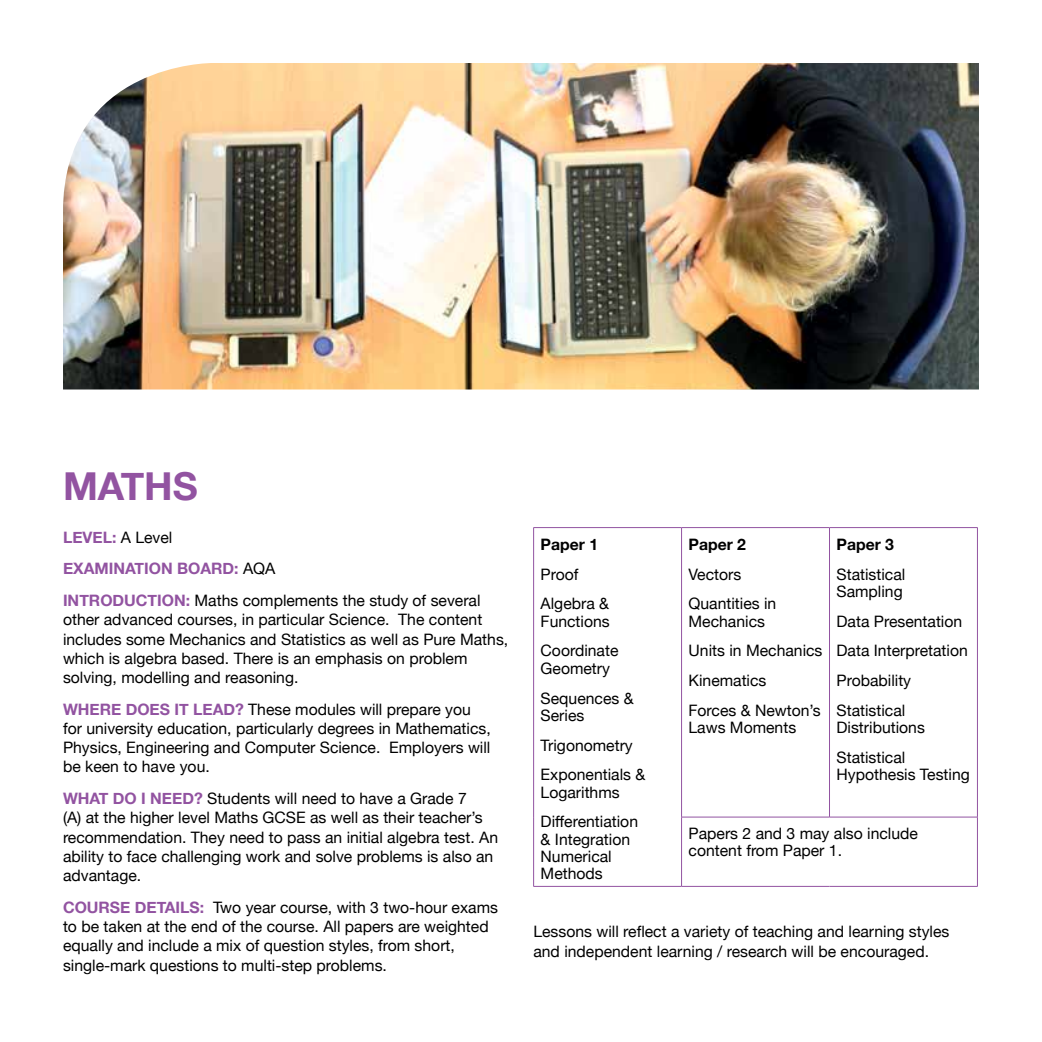
<style>
.page{position:relative;width:1042px;height:1042px;background:#fff}
.page>*{position:absolute;margin:0;border:0;box-sizing:border-box;transform-origin:0 0}
.t1{font:700 38.5px "Helvetica Neue";color:#9253a1}
.t2{font:15.75px/19.2px "Helvetica Neue";color:#000}
.t3{font:700 15.75px/31.7px "Helvetica Neue";color:#9253a1}
.t4{font:700 15.75px "Helvetica Neue";color:#000}
.s1{font-weight:400;color:#000}
.s2{font-weight:700;color:#9253a1}
</style>
<div class="page">
<img style="left:63px;top:63px;width:916px;height:326px">
<hr style="left:533px;top:527px;width:148px;height:1px;background:#9253a1">
<hr style="left:533px;top:528px;width:1px;height:289px;background:#9253a1">
<hr style="left:533px;top:817px;width:1px;height:69px;background:#9253a1">
<hr style="left:533px;top:886px;width:148px;height:1px;background:#9253a1">
<hr style="left:681px;top:527px;width:148px;height:1px;background:#9253a1">
<hr style="left:681px;top:528px;width:1px;height:289px;background:#9253a1">
<hr style="left:829px;top:527px;width:148px;height:1px;background:#9253a1">
<hr style="left:829px;top:528px;width:1px;height:289px;background:#9253a1">
<hr style="left:977px;top:528px;width:1px;height:289px;background:#9253a1">
<hr style="left:681px;top:817px;width:148px;height:1px;background:#9253a1">
<hr style="left:681px;top:817px;width:1px;height:69px;background:#9253a1">
<hr style="left:829px;top:817px;width:148px;height:1px;background:#9253a1">
<hr style="left:977px;top:817px;width:1px;height:69px;background:#9253a1">
<hr style="left:681px;top:886px;width:148px;height:1px;background:#9253a1">
<hr style="left:829px;top:886px;width:148px;height:1px;background:#9253a1">
<h1 class="t1" style="left:63px;top:456px;width:134px">MATHS</h1>
<p class="t3" style="left:63px;top:522px;width:111px">LEVEL: <span class="s1">A Level<br></span>EXAM</p>
<p class="t3" style="left:109px;top:553px;width:16px">INAT</p>
<p class="t3" style="left:144px;top:553px;width:133px">ION BOARD: <span class="s1">AQA</span></p>
<p class="t3" style="left:63px;top:585px;width:39px">INTRODU</p>
<p class="t2" style="left:63px;top:592px;width:447px;text-indent:73px"><span class="s2">CTION:</span> Maths complements the study of several other advanced courses, in particular Science. The content includes some Mechanics and Statistics as well as Pure Maths, which is algebra based. There is an emphasis on problem solving, modelling and reasoning.</p>
<p class="t3" style="left:63px;top:694px;width:38px">WHERE</p>
<p class="t3" style="left:126px;top:694px;width:12px">DOES</p>
<p class="t2" style="left:63px;top:700px;width:429px;text-indent:111px"><span class="s2">IT LEAD?</span> These modules will prepare you for university education, particularly degrees in Mathematics, Physics, Engineering and Computer Science. Employers will be keen to have you.</p>
<p class="t3" style="left:63px;top:783px;width:111px">WHAT DO I NEED</p>
<p class="t2" style="left:63px;top:790px;width:436px;text-indent:131px"><span class="s2">?</span> Students will need to have a Grade 7<br>(A) at the higher level Maths GCSE as well as their teacher’s recommendation. They need to pass an initial algebra test. An ability to face challenging work and solve problems is also an advantage.</p>
<p class="t3" style="left:63px;top:892px;width:24px">COURSE</p>
<p class="t2" style="left:63px;top:898px;width:436px;text-indent:72px"><span class="s2">DETAILS:</span> Two year course, with 3 two-hour exams to be taken at the end of the course. All papers are weighted equally and include a mix of question styles, from short, single-mark questions to multi-step problems.</p>
<p class="t4" style="left:540px;top:532px;width:59px">PAPER 1</p>
<p class="t2" style="left:540px;top:560px;width:70px;line-height:29.8px">Proof<br>Algebra &amp;</p>
<p class="t2" style="left:540px;top:607px;width:79px;line-height:29.8px">Functions<br>Coordinate</p>
<p class="t2" style="left:540px;top:654px;width:95px;line-height:29.8px">Geometry<br>Sequences &amp;</p>
<p class="t2" style="left:540px;top:701px;width:106px;line-height:29.8px">Series<br>Trigonometry<br>Exponentials &amp;</p>
<p class="t2" style="left:540px;top:778px;width:99px;line-height:29.8px">Logarithms<br>Differentiation</p>
<p class="t2" style="left:540px;top:831px;width:91px;line-height:17.3px">&amp; Integration<br>Numerical<br>Methods</p>
<p class="t4" style="left:688px;top:532px;width:59px">PAPER 2</p>
<p class="t2" style="left:688px;top:560px;width:89px;line-height:29.8px">Vectors<br>Quantities in</p>
<p class="t2" style="left:688px;top:607px;width:135px;line-height:29.8px">Mechanics<br>Units in Mechanics<br>Kinematics<br>Forces &amp; Newton’s</p>
<p class="t2" style="left:688px;top:719px;width:109px">Laws Moments</p>
<p class="t4" style="left:836px;top:532px;width:59px">PAPER 3</p>
<p class="t2" style="left:836px;top:566px;width:70px;line-height:17.3px">Statistical<br>Sampling</p>
<p class="t2" style="left:836px;top:607px;width:133px;line-height:29.8px">Data Presentation<br>Data Interpretation<br>Probability<br>Statistical</p>
<p class="t2" style="left:836px;top:713px;width:90px;line-height:29.8px">Distributions<br>Statistical</p>
<p class="t2" style="left:836px;top:766px;width:135px">Hypothesis Testing</p>
<p class="t2" style="left:688px;top:825px;width:231px;line-height:17.3px">Papers 2 and 3 may also include content from Paper 1.</p>
<p class="t2" style="left:533px;top:923px;width:417px">Lessons will reflect a variety of teaching and learning styles and independent learning / research will be encouraged.</p>
</div>
